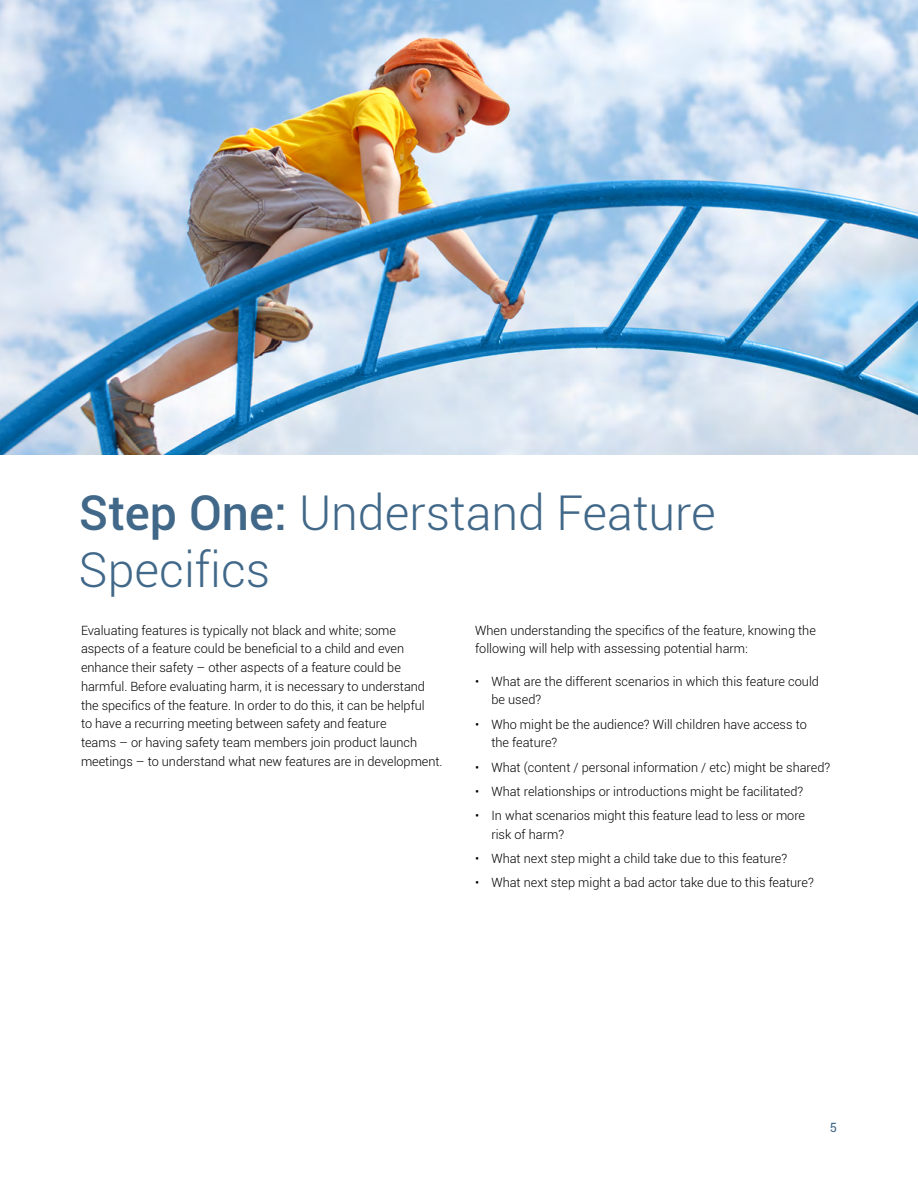
<style>
.page{position:relative;width:918px;height:1188px;background:#fff}
.page>*{position:absolute;margin:0;border:0;box-sizing:border-box;transform-origin:0 0}
.t1{font:300 48px/57px "Roboto";color:#416888}
.t2{font:300 12.75px/18.8px "Roboto";letter-spacing:-.005em;color:#000}
.t3{font:12.75px "Roboto";color:#416888}
.s1{font-weight:500}
</style>
<div class="page">
<img style="left:0;top:0;width:918px;height:454px">
<h1 class="t1" style="left:79px;top:482px;width:638px"><span class="s1">Step One:</span> Understand Feature<br>Specifics</h1>
<p class="t2" style="left:81px;top:620px;width:363px">Evaluating features is typically not black and white; some aspects of a feature could be beneficial to a child and even enhance their safety – other aspects of a feature could be harmful. Before evaluating harm, it is necessary to understand the specifics of the feature. In order to do this, it can be helpful<br>to have a recurring meeting between safety and feature<br>teams – or having safety team members join product launch meetings – to understand what new features are in development.</p>
<p class="t2" style="left:475px;top:620px;width:342px">When understanding the specifics of the feature, knowing the following will help with assessing potential harm:</p>
<p class="t2" style="left:491px;top:671px;width:329px;text-indent:-16px">• What are the different scenarios in which this feature could be used?</p>
<p class="t2" style="left:491px;top:714px;width:317px;text-indent:-16px">• Who might be the audience? Will children have access to the feature?</p>
<p class="t2" style="left:475px;top:757px;width:357px">• What (content / personal information / etc) might be shared?</p>
<p class="t2" style="left:475px;top:781px;width:330px">• What relationships or introductions might be facilitated?</p>
<p class="t2" style="left:491px;top:805px;width:315px;text-indent:-16px">• In what scenarios might this feature lead to less or more risk of harm?</p>
<p class="t2" style="left:475px;top:848px;width:314px">• What next step might a child take due to this feature?</p>
<p class="t2" style="left:475px;top:873px;width:340px">• What next step might a bad actor take due to this feature?</p>
<p class="t3" style="left:830px;top:1118px;width:9px">5</p>
</div>
